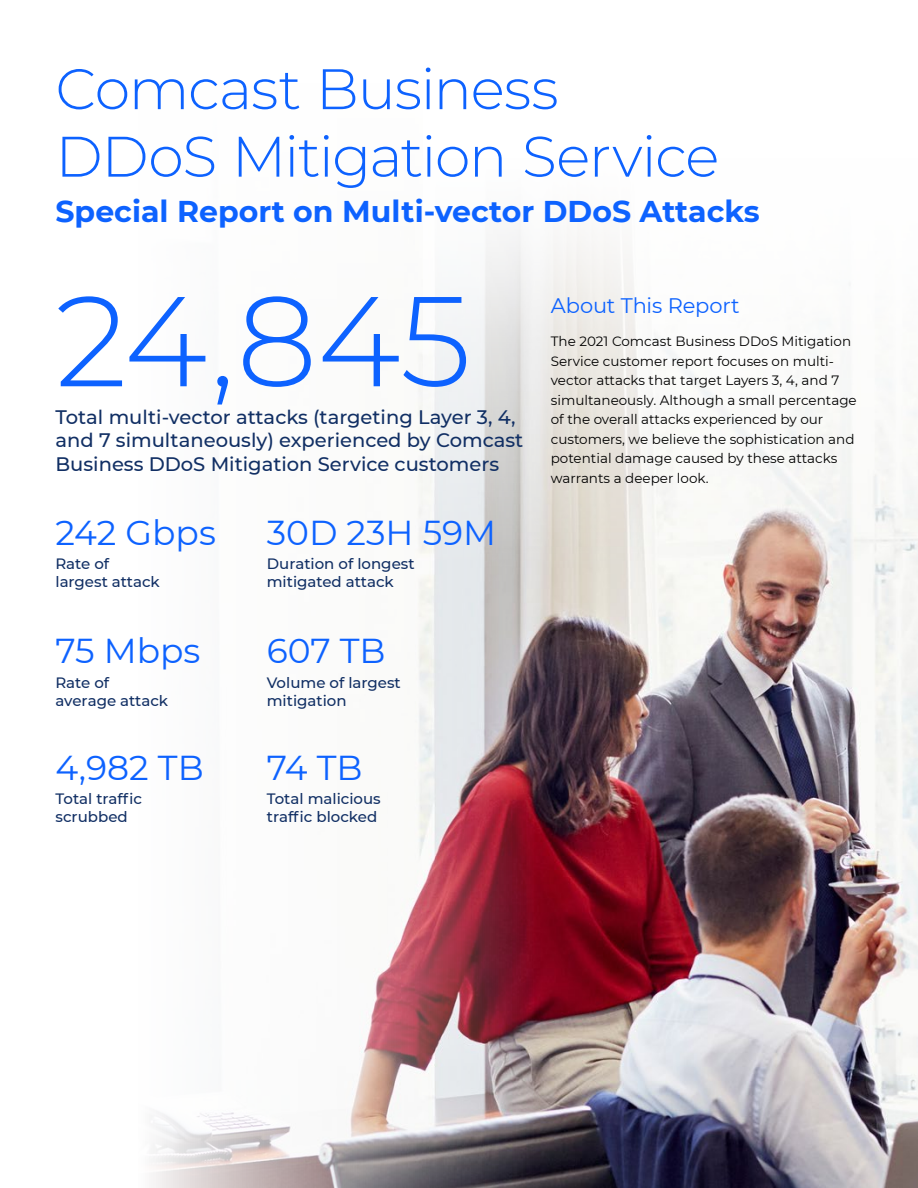
<style>
.page{position:relative;width:918px;height:1188px;background:#fff}
.page>*{position:absolute;margin:0;border:0;box-sizing:border-box;transform-origin:0 0}
.t1{font:300 127.5px "Montserrat";color:#0d62ff}
.t2{font:300 57px/67.5px "Montserrat";letter-spacing:-.02em;color:#0d62ff}
.t3{font:34.5px "Montserrat";color:#0d62ff}
.t4{font:700 30px "Montserrat";color:#0d62ff}
.t5{font:21px "Montserrat";letter-spacing:-.01em;color:#0d62ff}
.t6{font:500 19.5px/23.4px "Montserrat";color:#112f64}
.t7{font:500 15px/18px "Montserrat";color:#112f64}
.t8{font:13.5px/19.5px "Montserrat";color:#000}
</style>
<div class="page">
<img style="left:538px;top:572px;width:380px;height:616px">
<svg style="left:538px;top:235px;width:380px;height:337px;fill:#f8f8f6"></svg>
<svg style="left:153px;top:229px;width:385px;height:959px"></svg>
<h2 class="t2" style="left:56px;top:53px;width:665px">Comcast Business<br>DDoS Mitigation Service</h2>
<h3 class="t4" style="left:56px;top:190px;width:706px">Special Report on Multi-vector DDoS Attacks</h3>
<h1 class="t1" style="left:56px;top:254px;width:417px">24,845</h1>
<h3 class="t6" style="left:56px;top:405px;width:469px">Total multi-vector attacks (targeting Layer 3, 4, and 7 simultaneously) experienced by Comcast<br>Business DDoS Mitigation Service customers</h3>
<h3 class="t3" style="left:56px;top:509px;width:162px">242 Gbps</h3>
<h3 class="t3" style="left:267px;top:509px;width:231px">30D 23H 59M</h3>
<p class="t7" style="left:267px;top:554px;width:149px">Duration of longest mitigated attack</p>
<p class="t7" style="left:56px;top:554px;width:106px">Rate of largest attack</p>
<h3 class="t3" style="left:56px;top:627px;width:146px">75 Mbps</h3>
<p class="t7" style="left:56px;top:673px;width:114px">Rate of average attack</p>
<h3 class="t3" style="left:56px;top:744px;width:150px">4,982 TB</h3>
<p class="t7" style="left:56px;top:789px;width:88px">Total traffic scrubbed</p>
<h3 class="t3" style="left:267px;top:627px;width:120px">607 TB</h3>
<p class="t7" style="left:267px;top:673px;width:136px">Volume of largest mitigation</p>
<h3 class="t3" style="left:267px;top:744px;width:97px">74 TB</h3>
<p class="t7" style="left:267px;top:789px;width:116px">Total malicious traffic blocked</p>
<h3 class="t5" style="left:551px;top:292px;width:190px">About This Report</h3>
<p class="t8" style="left:551px;top:331px;width:307px">The 2021 Comcast Business DDoS Mitigation Service customer report focuses on multi&shy;vector attacks that target Layers 3, 4, and 7 simultaneously. Although a small percentage of the overall attacks experienced by our customers, we believe the sophistication and potential damage caused by these attacks warrants a deeper look.</p>
</div>
